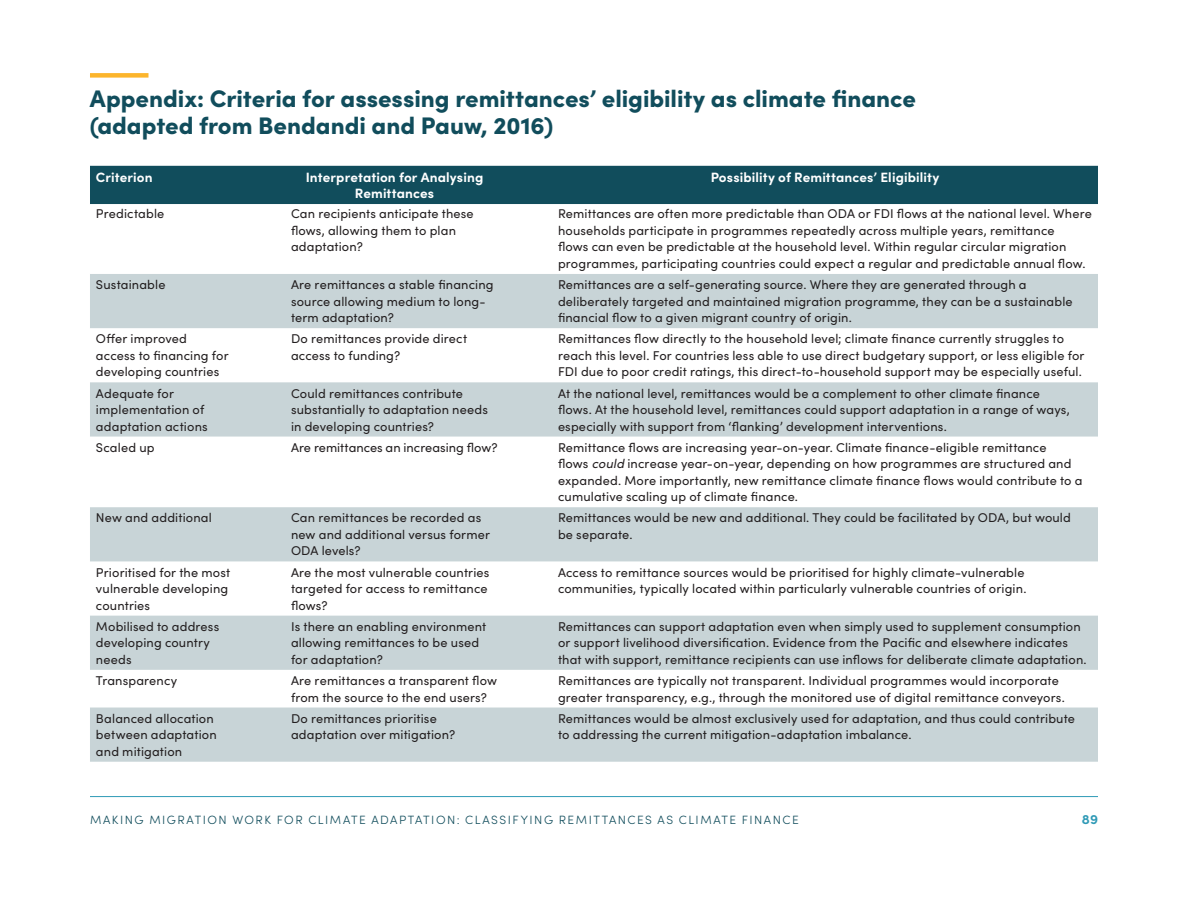
<style>
.page{position:relative;width:1188px;height:918px;background:#fff}
.page>*{position:absolute;margin:0;border:0;box-sizing:border-box;transform-origin:0 0}
._01_Head_1__landscap{font:900 24px/27px "Sofia Pro";color:#114d5c}
._02_Table_column_hea{font:700 13.5px/16.5px "Sofia Pro";letter-spacing:.01em;color:#fff;text-align:center}
.t1{font:700 13.5px "Sofia Pro";color:#2f9ab6}
._02_Table_text{font:12.75px/16.5px "Sofia Pro";letter-spacing:.01em;color:#231f20}
.t2{font:300 12px "Sofia Pro";letter-spacing:.125em;color:#114d5c}
.s1{font-style:italic}
</style>
<div class="page">
<hr style="left:90px;top:796px;width:1008px;height:1px;background:#2f9ab6">
<div style="left:90px;top:73px;width:58px;height:5px;background:#fcb52c"></div>
<div style="left:90px;top:166px;width:1008px;height:38px;background:#114d5c"></div>
<svg style="left:90px;top:274px;width:1008px;height:488px;fill:#c8d4d7"></svg>
<p class="_01_Head_1__landscap" style="left:90px;top:83px;width:827px">Appendix: Criteria for assessing remittances’ eligibility as climate finance (adapted from Bendandi and Pauw, 2016)</p>
<p class="_02_Table_column_hea" style="left:96px;top:167px;width:58px">Criterion</p>
<p class="_02_Table_column_hea" style="left:306px;top:167px;width:179px">Interpretation for Analysing<br>Remittances</p>
<p class="_02_Table_column_hea" style="left:711px;top:167px;width:230px">Possibility of Remittances’ Eligibility</p>
<p class="_02_Table_text" style="left:96px;top:205px;width:70px">Predictable</p>
<p class="_02_Table_text" style="left:291px;top:205px;width:184px">Can recipients anticipate these flows, allowing them to plan adaptation?</p>
<p class="_02_Table_text" style="left:558px;top:205px;width:535px">Remittances are often more predictable than ODA or FDI flows at the national level. Where households participate in programmes repeatedly across multiple years, remittance<br>flows can even be predictable at the household level. Within regular circular migration programmes, participating countries could expect a regular and predictable annual flow.</p>
<p class="_02_Table_text" style="left:96px;top:276px;width:71px">Sustainable</p>
<p class="_02_Table_text" style="left:291px;top:276px;width:204px">Are remittances a stable financing source allowing medium to long&shy;term adaptation?</p>
<p class="_02_Table_text" style="left:558px;top:276px;width:516px">Remittances are a self-generating source. Where they are generated through a deliberately targeted and maintained migration programme, they can be a sustainable financial flow to a given migrant country of origin.</p>
<p class="_02_Table_text" style="left:96px;top:330px;width:134px">Offer improved access to financing for developing countries</p>
<p class="_02_Table_text" style="left:291px;top:330px;width:178px">Do remittances provide direct access to funding?</p>
<p class="_02_Table_text" style="left:558px;top:330px;width:528px">Remittances flow directly to the household level; climate finance currently struggles to reach this level. For countries less able to use direct budgetary support, or less eligible for<br>FDI due to poor credit ratings, this direct-to-household support may be especially useful.</p>
<p class="_02_Table_text" style="left:96px;top:384px;width:113px">Adequate for implementation of adaptation actions</p>
<p class="_02_Table_text" style="left:291px;top:384px;width:198px">Could remittances contribute substantially to adaptation needs in developing countries?</p>
<p class="_02_Table_text" style="left:558px;top:384px;width:513px">At the national level, remittances would be a complement to other climate finance flows. At the household level, remittances could support adaptation in a range of ways, especially with support from ‘flanking’ development interventions.</p>
<p class="_02_Table_text" style="left:96px;top:438px;width:60px">Scaled up</p>
<p class="_02_Table_text" style="left:291px;top:438px;width:208px">Are remittances an increasing flow?</p>
<p class="_02_Table_text" style="left:558px;top:438px;width:526px">Remittance flows are increasing year-on-year. Climate finance-eligible remittance<br>flows <span class="s1">could</span> increase year-on-year, depending on how programmes are structured and expanded. More importantly, new remittance climate finance flows would contribute to a cumulative scaling up of climate finance.</p>
<p class="_02_Table_text" style="left:96px;top:509px;width:117px">New and additional</p>
<p class="_02_Table_text" style="left:291px;top:509px;width:201px">Can remittances be recorded as new and additional versus former<br>ODA levels?</p>
<p class="_02_Table_text" style="left:558px;top:509px;width:514px">Remittances would be new and additional. They could be facilitated by ODA, but would be separate.</p>
<p class="_02_Table_text" style="left:96px;top:563px;width:136px">Prioritised for the most vulnerable developing countries</p>
<p class="_02_Table_text" style="left:291px;top:563px;width:200px">Are the most vulnerable countries targeted for access to remittance flows?</p>
<p class="_02_Table_text" style="left:558px;top:563px;width:470px">Access to remittance sources would be prioritised for highly climate-vulnerable communities, typically located within particularly vulnerable countries of origin.</p>
<p class="_02_Table_text" style="left:96px;top:617px;width:125px">Mobilised to address developing country needs</p>
<p class="_02_Table_text" style="left:291px;top:617px;width:197px">Is there an enabling environment allowing remittances to be used for adaptation?</p>
<p class="_02_Table_text" style="left:558px;top:617px;width:530px">Remittances can support adaptation even when simply used to supplement consumption or support livelihood diversification. Evidence from the Pacific and elsewhere indicates that with support, remittance recipients can use inflows for deliberate climate adaptation.</p>
<p class="_02_Table_text" style="left:96px;top:672px;width:83px">Transparency</p>
<p class="_02_Table_text" style="left:291px;top:672px;width:208px">Are remittances a transparent flow from the source to the end users?</p>
<p class="_02_Table_text" style="left:558px;top:672px;width:508px">Remittances are typically not transparent. Individual programmes would incorporate greater transparency, e.g., through the monitored use of digital remittance conveyors.</p>
<p class="_02_Table_text" style="left:96px;top:709px;width:122px">Balanced allocation between adaptation and mitigation</p>
<p class="_02_Table_text" style="left:291px;top:709px;width:166px">Do remittances prioritise adaptation over mitigation?</p>
<p class="_02_Table_text" style="left:558px;top:709px;width:519px">Remittances would be almost exclusively used for adaptation, and thus could contribute to addressing the current mitigation-adaptation imbalance.</p>
<p class="t2" style="left:90px;top:811px;width:710px">MAKING MIGRATION WORK FOR CLIMATE ADAPTATION: CLASSIFYING REMITTANCES AS CLIMATE FINANCE</p>
<p class="t1" style="left:1082px;top:809px;width:18px">89</p>
</div>
